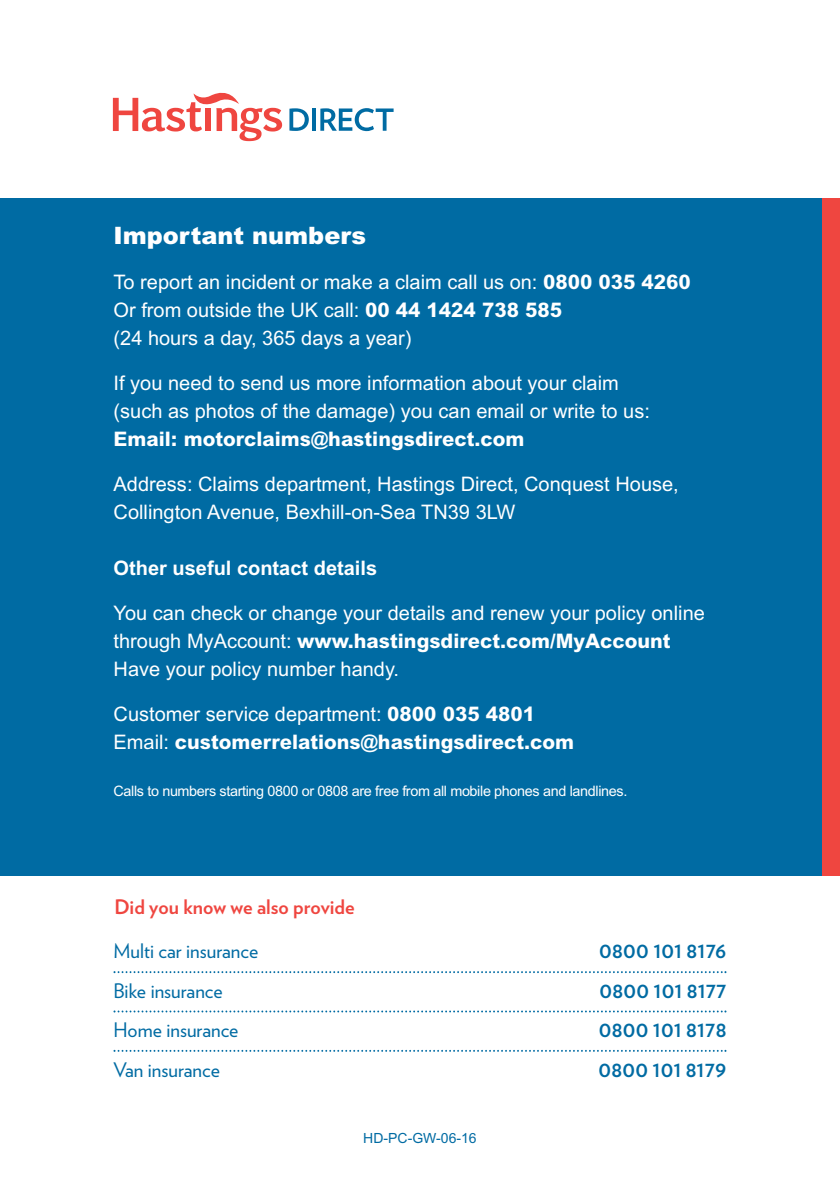
<style>
.page{position:relative;width:840px;height:1191px;background:#fff}
.page>*{position:absolute;margin:0;border:0;box-sizing:border-box;transform-origin:0 0}
.t1{font:900 24px "Arial";color:#fff}
.t2{font:20px/28px "Arial";color:#fff}
.t3{font:800 20px/28px "Arial";color:#fff}
.t4{font:20px "Verlag";color:#006ba3}
.t5{font:700 20px "Arial";color:#fff}
.t6{font:700 20px "Verlag";color:#ef4640}
.t7{font:700 18px "Verlag";letter-spacing:.015em;color:#006ba3}
.t8{font:14.4px "Arial";letter-spacing:-.025em;color:#fff}
.t9{font:14px "Arial";color:#006ba3}
.s1{font-weight:800}
.s2{font-weight:400}
</style>
<div class="page">
<div style="left:0;top:198px;width:839px;height:677px;background:#006ba3"></div>
<hr style="left:838px;top:198px;width:1px;height:677px;background:#ef4640">
<div style="left:821px;top:198px;width:17px;height:677px;background:#ef4640"></div>
<svg style="left:113px;top:971px;width:613px;height:2px"></svg>
<svg style="left:113px;top:1010px;width:613px;height:2px"></svg>
<svg style="left:113px;top:1049px;width:613px;height:2px"></svg>
<svg style="left:113px;top:93px;width:169px;height:48px"></svg>
<svg style="left:289px;top:108px;width:19px;height:23px"></svg>
<hr style="left:312px;top:108px;width:4px;height:23px;background:#006ba3">
<svg style="left:320px;top:108px;width:73px;height:23px"></svg>
<p class="t1" style="left:113px;top:222px;width:254px">Important numbers</p>
<p class="t2" style="left:113px;top:268px;width:578px">To report an incident or make a claim call us on: <span class="s1">0800 035 4260<br></span>Or from outside the UK call: <span class="s1">00 44 1424 738 585<br></span>(24 hours a day, 365 days a year)</p>
<p class="t2" style="left:113px;top:369px;width:537px">If you need to send us more information about your claim (such as photos of the damage) you can email or write to us:</p>
<p class="t3" style="left:113px;top:427px;width:412px">Email: motorclaims@hastingsdirect.com</p>
<p class="t2" style="left:113px;top:470px;width:566px">Address: Claims department, Hastings Direct, Conquest House,<br>Collington Avenue, Bexhill-on-Sea TN39 3LW</p>
<p class="t5" style="left:113px;top:556px;width:265px">Other useful contact details</p>
<p class="t2" style="left:113px;top:599px;width:592px">You can check or change your details and renew your policy online through MyAccount: <span class="s1">www.hastingsdirect.com/MyAccount<br></span>Have your policy number handy.</p>
<p class="t3" style="left:113px;top:702px;width:462px"><span class="s2">Customer service department:</span> 0800 035 4801<br><span class="s2">Email:</span> customerrelations@hastingsdirect.com</p>
<p class="t8" style="left:113px;top:782px;width:515px">Calls to numbers starting 0800 or 0808 are free from all mobile phones and landlines.</p>
<p class="t6" style="left:114px;top:899px;width:241px">Did you know we also provide</p>
<p class="t4" style="left:113px;top:943px;width:146px">Multi car insurance</p>
<p class="t7" style="left:599px;top:945px;width:129px">0800 101 8176</p>
<p class="t4" style="left:113px;top:983px;width:111px">Bike insurance</p>
<p class="t7" style="left:599px;top:984px;width:128px">0800 101 8177</p>
<p class="t4" style="left:113px;top:1022px;width:126px">Home insurance</p>
<p class="t7" style="left:598px;top:1024px;width:129px">0800 101 8178</p>
<p class="t4" style="left:113px;top:1061px;width:108px">Van insurance</p>
<p class="t7" style="left:598px;top:1063px;width:129px">0800 101 8179</p>
<p class="t9" style="left:363px;top:1130px;width:115px">HD-PC-GW-06-16</p>
</div>
